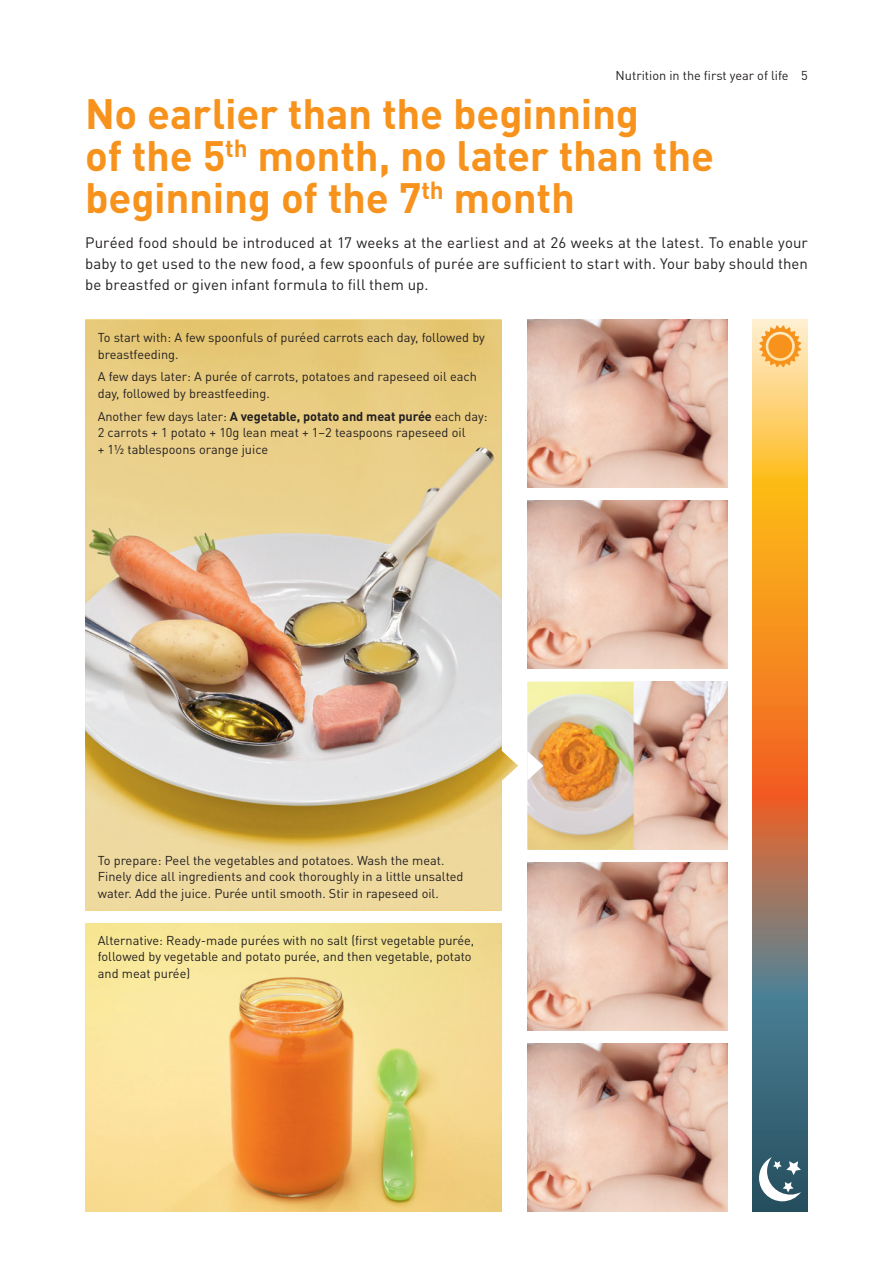
<style>
.page{position:relative;width:893px;height:1263px;background:#fff}
.page>*{position:absolute;margin:0;border:0;box-sizing:border-box;transform-origin:0 0}
.t1{font:700 42px/42px "DINOT";letter-spacing:-.005em;color:#f7931d}
.t2{font:15px/21px "DINOT";letter-spacing:.005em;color:#231f20;text-align:justify}
.t3{font:12.75px/16.5px "DINOT";color:#231f20}
.s1{font-weight:700}
</style>
<div class="page">
<img style="left:85px;top:320px;width:433px;height:590px">
<img style="left:527px;top:320px;width:200px;height:168px">
<img style="left:527px;top:501px;width:200px;height:168px">
<img style="left:527px;top:682px;width:200px;height:168px">
<img style="left:527px;top:863px;width:200px;height:168px">
<img style="left:527px;top:1044px;width:200px;height:168px">
<img style="left:85px;top:923px;width:417px;height:289px">
<svg style="left:753px;top:320px;width:55px;height:892px;background:#b8894e"></svg>
<svg style="left:759px;top:325px;width:42px;height:42px"></svg>
<div style="left:768px;top:334px;width:24px;height:24px;background:#f7931d;border-radius:50%"></div>
<svg style="left:759px;top:1157px;width:42px;height:44px"></svg>
<svg style="left:527px;top:751px;width:16px;height:29px"></svg>
<p class="t3" style="left:616px;top:66px;width:194px">Nutrition in the first year of life 5</p>
<h1 class="t1" style="left:85px;top:91px;width:630px">No earlier than the beginning<br>of the 5<sup>th</sup> month, no later than the beginning of the 7<sup>th</sup> month</h1>
<p class="t2" style="left:85px;top:231px;width:724px">Puréed food should be introduced at 17 weeks at the earliest and at 26 weeks at the latest. To enable your baby to get used to the new food, a few spoonfuls of purée are sufficient to start with. Your baby should then be breastfed or given infant formula to fill them up.</p>
<p class="t3" style="left:98px;top:329px;width:389px">To start with: A few spoonfuls of puréed carrots each day, followed by breastfeeding.</p>
<p class="t3" style="left:98px;top:368px;width:381px">A few days later: A purée of carrots, potatoes and rapeseed oil each day, followed by breastfeeding.</p>
<p class="t3" style="left:98px;top:407px;width:391px">Another few days later: <span class="s1">A vegetable, potato and meat purée</span> each day:<br>2 carrots + 1 potato + 10g lean meat + 1–2 teaspoons rapeseed oil<br>+ 1½ tablespoons orange juice</p>
<p class="t3" style="left:98px;top:851px;width:367px">To prepare: Peel the vegetables and potatoes. Wash the meat.<br>Finely dice all ingredients and cook thoroughly in a little unsalted water. Add the juice. Purée until smooth. Stir in rapeseed oil.</p>
<p class="t3" style="left:98px;top:931px;width:378px">Alternative: Ready-made purées with no salt (first vegetable purée, followed by vegetable and potato purée, and then vegetable, potato and meat purée)</p>
</div>
